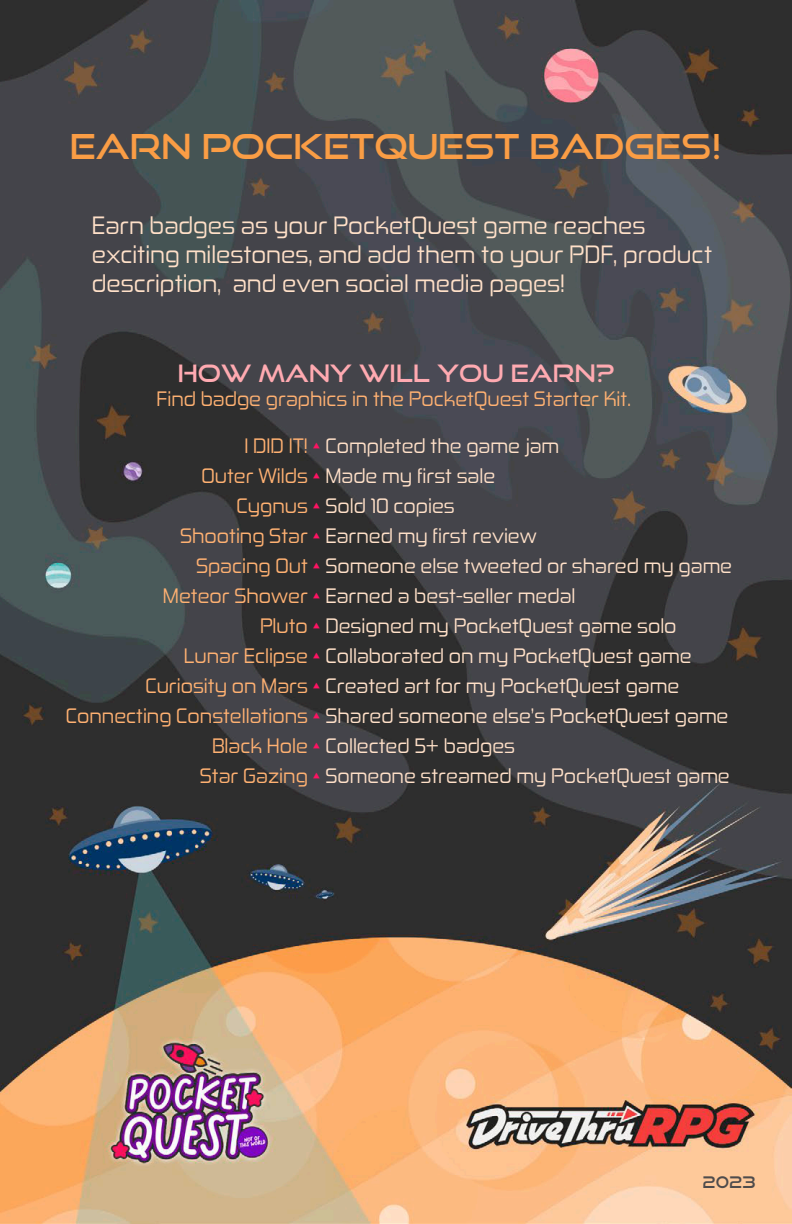
<style>
.page{position:relative;width:792px;height:1224px;background:#fff}
.page>*{position:absolute;margin:0;border:0;box-sizing:border-box;transform-origin:0 0}
.t1{font:34.4px "Good Times Rg";color:#fa9d45}
.t2{font:24px/28.8px "Zekton Rg";color:#ffe0c8}
.t3{font:24px "Good Times Rg";color:#ffaab1}
.t4{font:20px "Zekton Rg";color:#ffe0c8}
.t5{font:20px "Zekton Rg";color:#ffb172}
.t6{font:16px "Good Times Rg";color:#4f4c4c}
.s1{color:#ffb172}
.s2{color:#fd1362}
</style>
<div class="page">
<img style="left:0;top:0;width:792px;height:1224px">
<p class="t1" style="left:70px;top:125px;width:653px">EARN POCKETQUEST BADGES!</p>
<p class="t2" style="left:92px;top:210px;width:622px">Earn badges as your PocketQuest game reaches exciting milestones, and add them to your PDF, product description, and even social media pages!</p>
<p class="t3" style="left:178px;top:358px;width:438px">HOW MANY WILL YOU EARN?</p>
<p class="t5" style="left:157px;top:386px;width:476px">Find badge graphics in the PocketQuest Starter Kit.</p>
<p class="t4" style="left:244px;top:433px;width:316px"><span class="s1">I DID IT!</span> <span class="s2">•</span> Completed the game jam</p>
<p class="t4" style="left:201px;top:463px;width:295px"><span class="s1">Outer Wilds</span> <span class="s2">•</span> Made my first sale</p>
<p class="t4" style="left:236px;top:493px;width:220px"><span class="s1">Cygnus</span> <span class="s2">•</span> Sold 10 copies</p>
<p class="t4" style="left:180px;top:523px;width:358px"><span class="s1">Shooting Star</span> <span class="s2">•</span> Earned my first review</p>
<p class="t4" style="left:196px;top:553px;width:538px"><span class="s1">Spacing Out</span> <span class="s2">•</span> Someone else tweeted or shared my game</p>
<p class="t4" style="left:163px;top:583px;width:414px"><span class="s1">Meteor Shower</span> <span class="s2">•</span> Earned a best-seller medal</p>
<p class="t4" style="left:260px;top:613px;width:418px"><span class="s1">Pluto</span> <span class="s2">•</span> Designed my PocketQuest game solo</p>
<p class="t4" style="left:184px;top:643px;width:509px"><span class="s1">Lunar Eclipse</span> <span class="s2">•</span> Collaborated on my PocketQuest game</p>
<p class="t4" style="left:145px;top:673px;width:535px"><span class="s1">Curiosity on Mars</span> <span class="s2">•</span> Created art for my PocketQuest game</p>
<p class="t4" style="left:66px;top:703px;width:664px"><span class="s1">Connecting Constellations</span> <span class="s2">•</span> Shared someone else’s PocketQuest game</p>
<p class="t4" style="left:212px;top:733px;width:304px"><span class="s1">Black Hole</span> <span class="s2">•</span> Collected 5+ badges</p>
<p class="t4" style="left:200px;top:763px;width:531px"><span class="s1">Star Gazing</span> <span class="s2">•</span> Someone streamed my PocketQuest game</p>
<p class="t6" style="left:703px;top:1172px;width:55px">2023</p>
</div>
